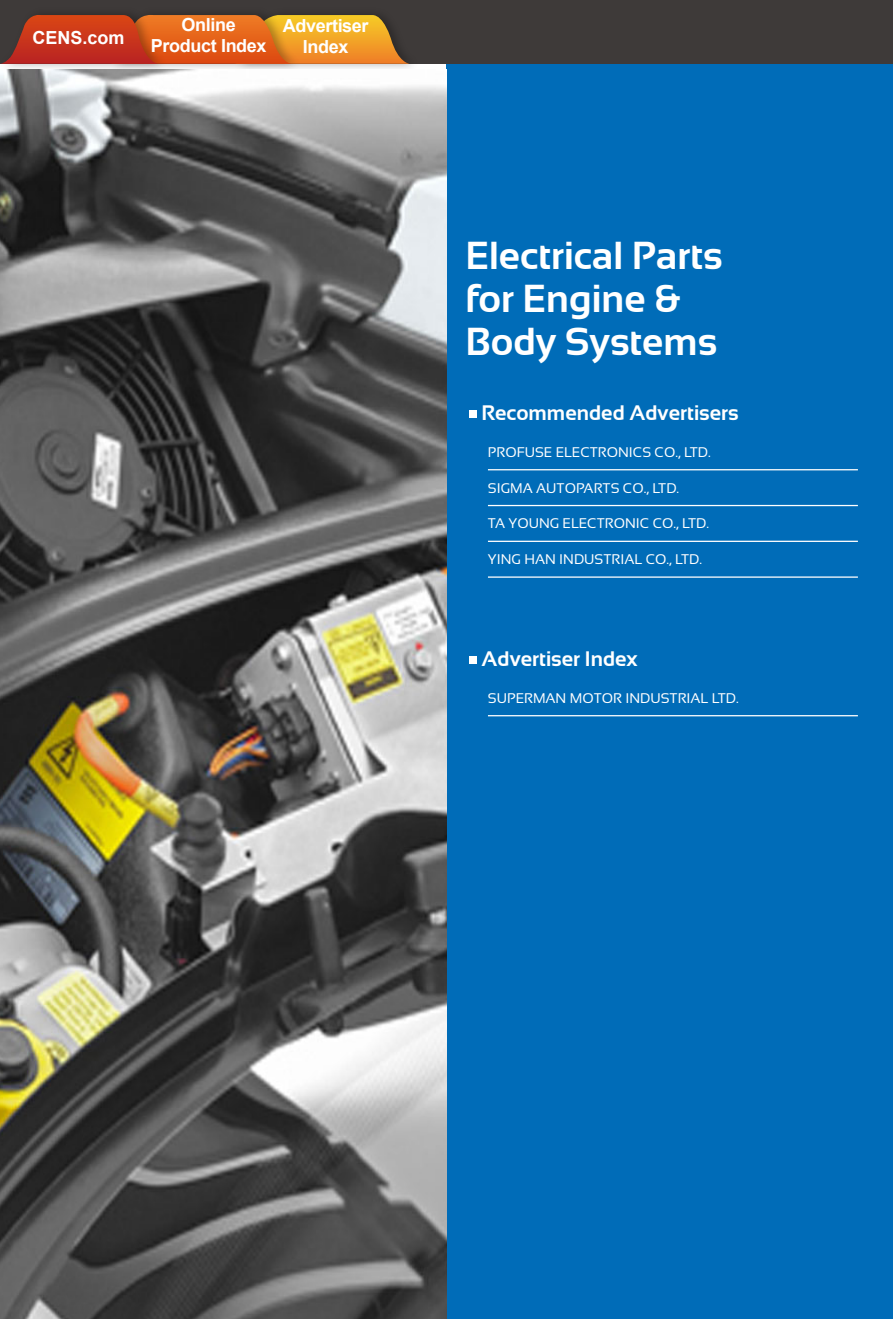
<style>
.page{position:relative;width:893px;height:1319px;background:#fff}
.page>*{position:absolute;margin:0;border:0;box-sizing:border-box;transform-origin:0 0}
.t1{font:700 39px/42.9px "Sansation";color:#fff}
.t2{font:700 21px "Sansation";color:#fff}
.t3{font:700 18px "Arial";letter-spacing:-.02em;color:#fff}
.t4{font:13.95px "Sansation";color:#fff}
</style>
<div class="page">
<div style="left:446px;top:64px;width:447px;height:1254px;background:#006cb8"></div>
<div style="left:0;top:0;width:893px;height:64px;background:#3e3a39"></div>
<div style="left:231px;top:6px;width:190px;height:67px;background:#000;opacity:.29"></div>
<div style="left:108px;top:6px;width:194px;height:67px;background:#000;opacity:.29"></div>
<div style="left:0;top:6px;width:169px;height:67px;background:#000;opacity:.29"></div>
<svg style="left:0;top:13px;width:410px;height:51px;background:#c76021"></svg>
<img style="left:0;top:69px;width:446px;height:1249px">
<hr style="left:488px;top:469px;width:370px;height:1px;background:#fff">
<hr style="left:488px;top:715px;width:370px;height:1px;background:#fff">
<hr style="left:488px;top:505px;width:370px;height:1px;background:#fff">
<hr style="left:488px;top:540px;width:370px;height:2px;background:#fff">
<hr style="left:488px;top:576px;width:370px;height:1px;background:#fff">
<div style="left:469px;top:409px;width:8px;height:8px;background:#fff"></div>
<div style="left:469px;top:655px;width:8px;height:8px;background:#fff"></div>
<p class="t3" style="left:32px;top:25px;width:94px">CENS.com</p>
<p class="t3" style="left:182px;top:13px;width:56px">Online</p>
<p class="t3" style="left:151px;top:34px;width:117px">Product Index</p>
<p class="t3" style="left:283px;top:14px;width:87px">Advertiser</p>
<p class="t3" style="left:303px;top:35px;width:47px">Index</p>
<p class="t1" style="left:466px;top:234px;width:258px">Electrical Parts for Engine &amp;<br>Body Systems</p>
<p class="t2" style="left:482px;top:401px;width:259px">Recommended Advertisers</p>
<p class="t4" style="left:488px;top:444px;width:224px">PROFUSE ELECTRONICS CO., LTD.</p>
<p class="t4" style="left:488px;top:480px;width:193px">SIGMA AUTOPARTS CO., LTD.</p>
<p class="t4" style="left:488px;top:515px;width:223px">TA YOUNG ELECTRONIC CO., LTD.</p>
<p class="t4" style="left:488px;top:551px;width:216px">YING HAN INDUSTRIAL CO., LTD.</p>
<p class="t2" style="left:482px;top:646px;width:158px">Advertiser Index</p>
<p class="t4" style="left:488px;top:690px;width:252px">SUPERMAN MOTOR INDUSTRIAL LTD.</p>
</div>
